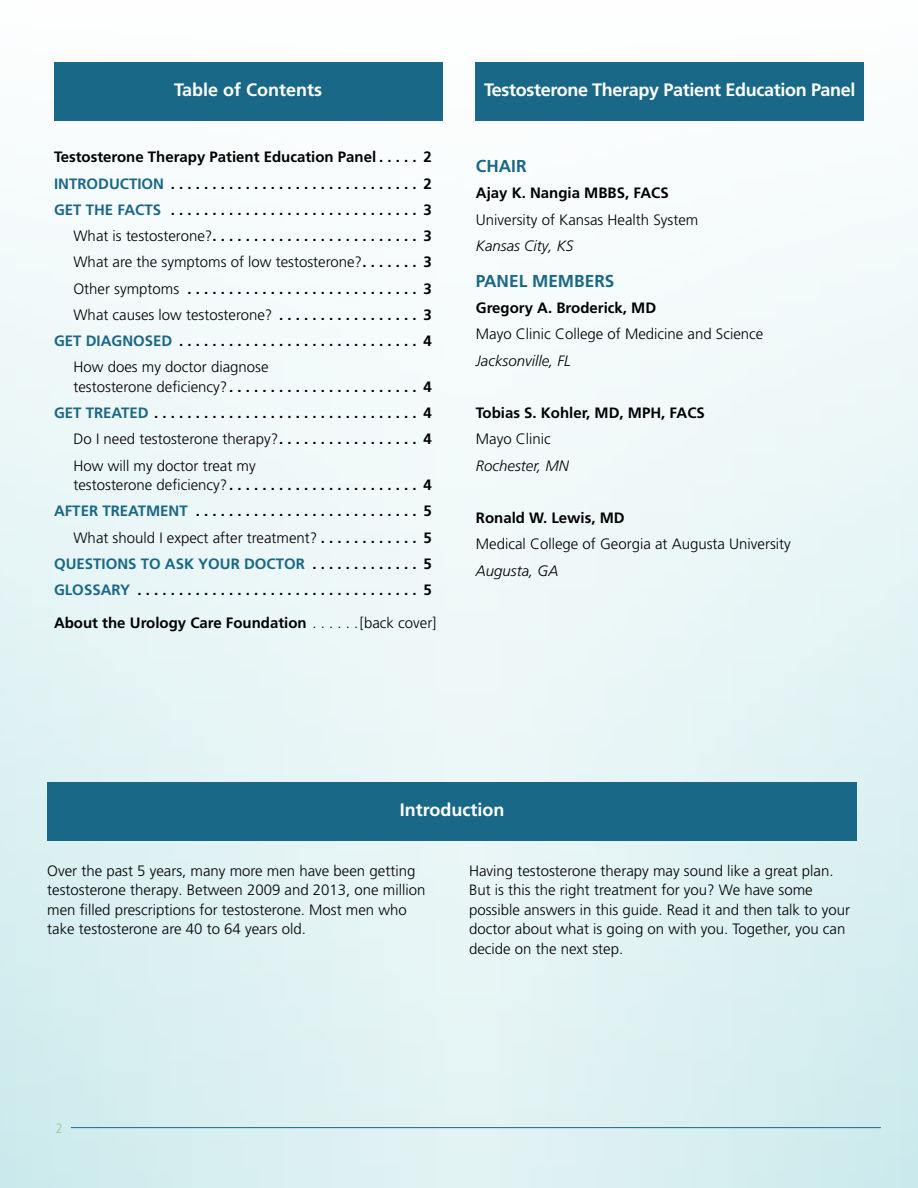
<style>
.page{position:relative;width:918px;height:1188px;background:#fff}
.page>*{position:absolute;margin:0;border:0;box-sizing:border-box;transform-origin:0 0}
.t1{font:700 18px "Frutiger LT Pro";letter-spacing:-.02em;color:#fff}
.t2{font:700 18px "Frutiger LT Pro";color:#fff}
.t3{font:700 17.25px "Frutiger LT Pro";color:#1a6887}
.t4{font:700 15px/26.2px "Frutiger LT Pro";color:#000;text-align:right}
.t5{font:300 15px/19.5px "Frutiger LT Pro";color:#000}
.t6{font:italic 300 15px "Frutiger LT Pro";color:#000}
.t7{font:300 condensed 13.5px "Frutiger LT Pro";color:#9fc483}
.s1{color:#1a6887}
.s2{font-weight:300}
.s3{font-weight:700}
</style>
<div class="page">
<div style="left:0;top:0;width:918px;height:1188px;background:linear-gradient(to bottom,#fcfdfd,#d6eef0)"></div>
<hr style="left:71px;top:1127px;width:810px;height:1px;background:#1a6887">
<div style="left:54px;top:62px;width:388px;height:58px;background:#1a6887"></div>
<div style="left:476px;top:62px;width:388px;height:58px;background:#1a6887"></div>
<div style="left:47px;top:782px;width:810px;height:59px;background:#1a6887"></div>
<p class="t2" style="left:174px;top:79px;width:150px">Table of Contents</p>
<p class="t4" style="left:54px;top:144px;width:379px">Testosterone Therapy Patient Education Panel . . . . . 2</p>
<p class="t4" style="left:54px;top:170px;width:379px"><span class="s1">INTRODUCTION</span> . . . . . . . . . . . . . . . . . . . . . . . . . . . . . . 2</p>
<p class="t4" style="left:54px;top:197px;width:380px"><span class="s1">GET THE FACTS</span> . . . . . . . . . . . . . . . . . . . . . . . . . . . . . . 3</p>
<p class="t4" style="left:74px;top:223px;width:360px"><span class="s2">What is testosterone?</span> . . . . . . . . . . . . . . . . . . . . . . . . . 3</p>
<p class="t5" style="left:74px;top:253px;width:360px">What are the symptoms of low testosterone? <span class="s3">. . . . . . . 3</span></p>
<p class="t4" style="left:74px;top:275px;width:360px"><span class="s2">Other symptoms</span> . . . . . . . . . . . . . . . . . . . . . . . . . . . . 3</p>
<p class="t5" style="left:74px;top:305px;width:360px">What causes low testosterone? <span class="s3">. . . . . . . . . . . . . . . . . 3</span></p>
<p class="t4" style="left:54px;top:328px;width:380px"><span class="s1">GET DIAGNOSED</span> . . . . . . . . . . . . . . . . . . . . . . . . . . . . . 4</p>
<p class="t5" style="left:74px;top:358px;width:197px">How does my doctor diagnose</p>
<p class="t4" style="left:74px;top:374px;width:360px"><span class="s2">testosterone deficiency?</span> . . . . . . . . . . . . . . . . . . . . . . . 4</p>
<p class="t4" style="left:54px;top:400px;width:380px"><span class="s1">GET TREATED</span> . . . . . . . . . . . . . . . . . . . . . . . . . . . . . . . . 4</p>
<p class="t5" style="left:74px;top:430px;width:360px">Do I need testosterone therapy? <span class="s3">. . . . . . . . . . . . . . . . . 4</span></p>
<p class="t5" style="left:74px;top:456px;width:184px">How will my doctor treat my</p>
<p class="t4" style="left:54px;top:472px;width:380px"><span class="s2">testosterone deficiency?</span> . . . . . . . . . . . . . . . . . . . . . . . 4<br><span class="s1">AFTER TREATMENT</span> . . . . . . . . . . . . . . . . . . . . . . . . . . . 5<br><span class="s2">What should I expect after treatment?</span> . . . . . . . . . . . . 5<br><span class="s1">QUESTIONS TO ASK YOUR DOCTOR</span> . . . . . . . . . . . . . 5<br><span class="s1">GLOSSARY</span> . . . . . . . . . . . . . . . . . . . . . . . . . . . . . . . . . . 5</p>
<p class="t4" style="left:54px;top:610px;width:384px">About the Urology Care Foundation <span class="s2">. . . . . [back cover]</span></p>
<p class="t1" style="left:484px;top:79px;width:373px">Testosterone Therapy Patient Education Panel</p>
<p class="t3" style="left:476px;top:156px;width:52px">CHAIR</p>
<p class="t4" style="left:476px;top:180px;width:194px">Ajay K. Nangia MBBS, FACS</p>
<p class="t5" style="left:476px;top:210px;width:224px">University of Kansas Health System</p>
<p class="t6" style="left:476px;top:237px;width:99px">Kansas City, KS</p>
<p class="t3" style="left:476px;top:271px;width:140px">PANEL MEMBERS</p>
<p class="t4" style="left:476px;top:295px;width:182px">Gregory A. Broderick, MD</p>
<p class="t5" style="left:476px;top:325px;width:289px">Mayo Clinic College of Medicine and Science</p>
<p class="t6" style="left:476px;top:352px;width:96px">Jacksonville, FL</p>
<p class="t4" style="left:476px;top:400px;width:231px">Tobias S. Kohler, MD, MPH, FACS</p>
<p class="t5" style="left:476px;top:430px;width:76px">Mayo Clinic</p>
<p class="t6" style="left:476px;top:457px;width:94px">Rochester, MN</p>
<p class="t4" style="left:476px;top:505px;width:150px">Ronald W. Lewis, MD</p>
<p class="t5" style="left:476px;top:535px;width:317px">Medical College of Georgia at Augusta University</p>
<p class="t6" style="left:476px;top:562px;width:84px">Augusta, GA</p>
<p class="t2" style="left:400px;top:799px;width:106px">Introduction</p>
<p class="t5" style="left:47px;top:861px;width:380px">Over the past 5 years, many more men have been getting testosterone therapy. Between 2009 and 2013, one million men filled prescriptions for testosterone. Most men who take testosterone are 40 to 64 years old.</p>
<p class="t5" style="left:469px;top:861px;width:382px">Having testosterone therapy may sound like a great plan.<br>But is this the right treatment for you? We have some possible answers in this guide. Read it and then talk to your doctor about what is going on with you. Together, you can decide on the next step.</p>
<p class="t7" style="left:56px;top:1120px;width:8px">2</p>
</div>
